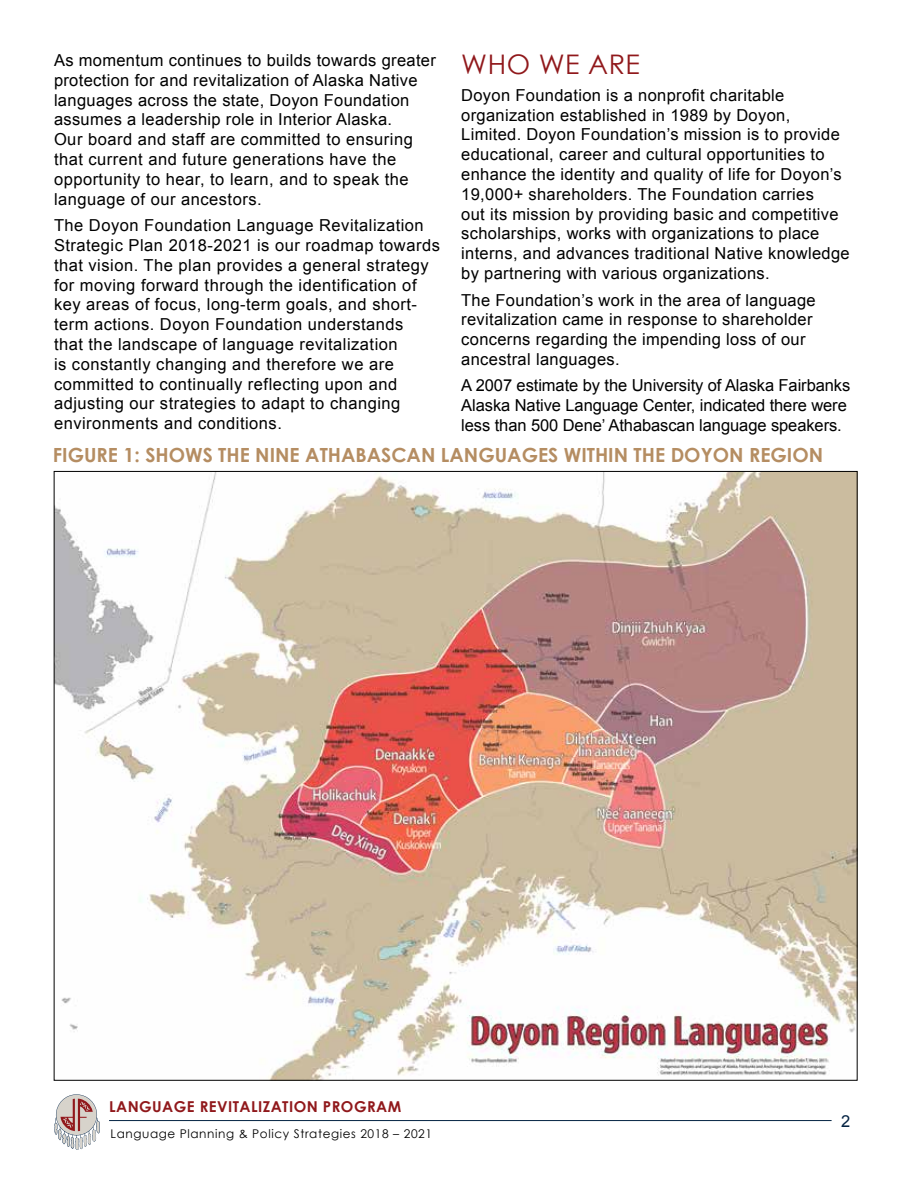
<style>
.page{position:relative;width:918px;height:1188px;background:#fff}
.page>*{position:absolute;margin:0;border:0;box-sizing:border-box;transform-origin:0 0}
.t1{font:27px "Century Gothic";letter-spacing:.02em;color:#90181b}
.t2{font:700 19.5px "Century Gothic";color:#b58d62}
.t3{font:16.5px/19.8px "Arial";letter-spacing:.02em;color:#000}
.t4{font:16.5px/19.8px "Arial";letter-spacing:-.005em;color:#000}
.t5{font:16.5px "Arial";color:#042343}
.t6{font:700 15px "Century Gothic";letter-spacing:.03em;color:#90181b}
.t7{font:12px "Century Gothic";letter-spacing:.05em;color:#000}
</style>
<div class="page">
<svg style="left:54px;top:1094px;width:46px;height:56px"></svg>
<hr style="left:109px;top:1120px;width:723px;height:1px;background:#042343">
<img style="left:56px;top:473px;width:799px;height:605px">
<p class="t3" style="left:54px;top:50px;width:383px">As momentum continues to builds towards greater protection for and revitalization of Alaska Native languages across the state, Doyon Foundation assumes a leadership role in Interior Alaska.<br>Our board and staff are committed to ensuring that current and future generations have the opportunity to hear, to learn, and to speak the language of our ancestors.</p>
<p class="t3" style="left:54px;top:216px;width:387px">The Doyon Foundation Language Revitalization Strategic Plan 2018-2021 is our roadmap towards that vision. The plan provides a general strategy for moving forward through the identification of key areas of focus, long-term goals, and short&shy;term actions. Doyon Foundation understands<br>that the landscape of language revitalization<br>is constantly changing and therefore we are committed to continually reflecting upon and adjusting our strategies to adapt to changing environments and conditions.</p>
<h1 class="t1" style="left:461px;top:48px;width:180px">WHO WE ARE</h1>
<p class="t3" style="left:461px;top:85px;width:390px">Doyon Foundation is a nonprofit charitable organization established in 1989 by Doyon, Limited. Doyon Foundation’s mission is to provide educational, career and cultural opportunities to enhance the identity and quality of life for Doyon’s 19,000+ shareholders. The Foundation carries<br>out its mission by providing basic and competitive scholarships, works with organizations to place interns, and advances traditional Native knowledge by partnering with various organizations.</p>
<p class="t3" style="left:461px;top:290px;width:356px">The Foundation’s work in the area of language revitalization came in response to shareholder concerns regarding the impending loss of our ancestral languages.</p>
<p class="t4" style="left:461px;top:376px;width:391px">A 2007 estimate by the University of Alaska Fairbanks<br>Alaska Native Language Center, indicated there were less than 500 Dene’ Athabascan language speakers.</p>
<p class="t2" style="left:53px;top:442px;width:772px">FIGURE 1: SHOWS THE NINE ATHABASCAN LANGUAGES WITHIN THE DOYON REGION</p>
<p class="t6" style="left:109px;top:1097px;width:294px">LANGUAGE REVITALIZATION PROGRAM</p>
<p class="t7" style="left:111px;top:1126px;width:323px">Language Planning &amp; Policy Strategies 2018 – 2021</p>
<p class="t5" style="left:841px;top:1110px;width:11px">2</p>
</div>
